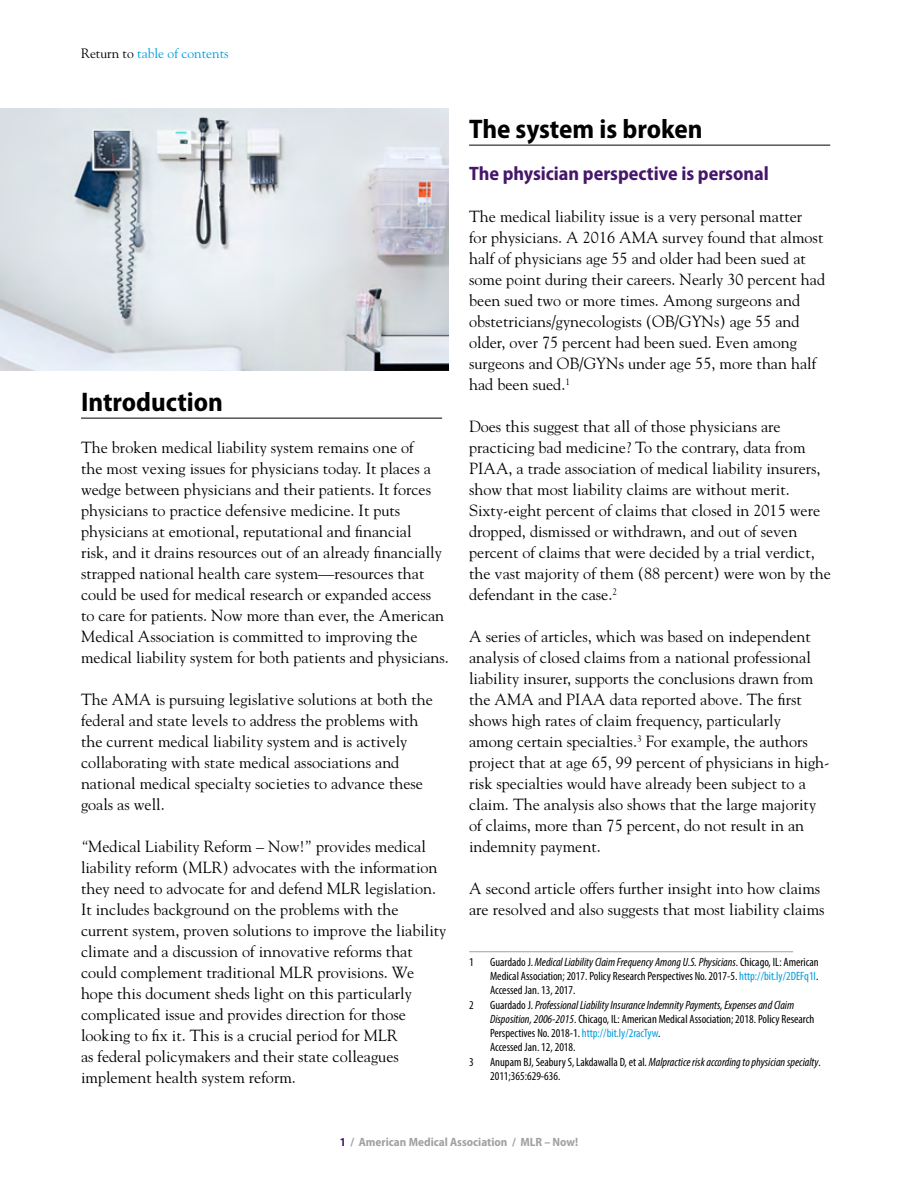
<style>
.page{position:relative;width:918px;height:1188px;background:#fff}
.page>*{position:absolute;margin:0;border:0;box-sizing:border-box;transform-origin:0 0}
.t1{font:700 semi-condensed 27px "Myriad Pro";color:#000}
.t2{font:700 semi-condensed 19.5px "Myriad Pro";color:#46166b}
.t3{font:16.2px/21px "Goudy Std";color:#000}
.t4{font:13.5px "Goudy Std";color:#009ddc}
.t5{font:condensed 12px/14.2px "Myriad Pro";color:#000}
.t6{font:700 semi-condensed 12px "Myriad Pro";color:#a1a1a4}
.s1{color:#000}
.s2{font-style:italic}
.s3{color:#009ddc}
.s4{color:#46166b}
</style>
<div class="page">
<hr style="left:81px;top:418px;width:361px;height:1px;background:#000">
<hr style="left:469px;top:145px;width:361px;height:1px;background:#000">
<hr style="left:469px;top:951px;width:324px;height:1px;background:#a1a1a4">
<img style="left:0;top:108px;width:449px;height:262px">
<p class="t4" style="left:81px;top:45px;width:149px"><span class="s1">Return to</span> table of contents</p>
<h1 class="t1" style="left:81px;top:385px;width:143px">Introduction</h1>
<p class="t3" style="left:81px;top:437px;width:369px">The broken medical liability system remains one of<br>the most vexing issues for physicians today. It places a wedge between physicians and their patients. It forces physicians to practice defensive medicine. It puts physicians at emotional, reputational and financial<br>risk, and it drains resources out of an already financially strapped national health care system—resources that could be used for medical research or expanded access<br>to care for patients. Now more than ever, the American Medical Association is committed to improving the medical liability system for both patients and physicians.</p>
<p class="t3" style="left:81px;top:689px;width:354px">The AMA is pursuing legislative solutions at both the federal and state levels to address the problems with the current medical liability system and is actively collaborating with state medical associations and national medical specialty societies to advance these goals as well.</p>
<p class="t3" style="left:81px;top:836px;width:367px"><span class="s2">“</span>Medical Liability Reform – Now!<span class="s2">”</span> provides medical liability reform (MLR) advocates with the information they need to advocate for and defend MLR legislation.<br>It includes background on the problems with the current system, proven solutions to improve the liability climate and a discussion of innovative reforms that could complement traditional MLR provisions. We hope this document sheds light on this particularly complicated issue and provides direction for those looking to fix it. This is a crucial period for MLR<br>as federal policymakers and their state colleagues implement health system reform.</p>
<h1 class="t1" style="left:469px;top:112px;width:235px">The system is broken</h1>
<p class="t2" style="left:469px;top:161px;width:301px">The physician perspective is personal</p>
<p class="t3" style="left:469px;top:206px;width:357px">The medical liability issue is a very personal matter<br>for physicians. A 2016 AMA survey found that almost half of physicians age 55 and older had been sued at some point during their careers. Nearly 30 percent had been sued two or more times. Among surgeons and obstetricians/gynecologists (OB/GYNs) age 55 and older, over 75 percent had been sued. Even among surgeons and OB/GYNs under age 55, more than half had been sued.<sup>1</sup></p>
<p class="t3" style="left:469px;top:416px;width:363px">Does this suggest that all of those physicians are practicing bad medicine? To the contrary, data from PIAA, a trade association of medical liability insurers, show that most liability claims are without merit.<br>Sixty-eight percent of claims that closed in 2015 were dropped, dismissed or withdrawn, and out of seven percent of claims that were decided by a trial verdict, the vast majority of them (88 percent) were won by the defendant in the case.<sup>2</sup></p>
<p class="t3" style="left:469px;top:626px;width:362px">A series of articles, which was based on independent analysis of closed claims from a national professional liability insurer, supports the conclusions drawn from the AMA and PIAA data reported above. The first shows high rates of claim frequency, particularly<br>among certain specialties.<sup>3</sup> For example, the authors project that at age 65, 99 percent of physicians in high&shy;risk specialties would have already been subject to a claim. The analysis also shows that the large majority of claims, more than 75 percent, do not result in an indemnity payment.</p>
<p class="t3" style="left:469px;top:878px;width:357px">A second article offers further insight into how claims are resolved and also suggests that most liability claims</p>
<p class="t5" style="left:469px;top:955px;width:6px">1</p>
<p class="t5" style="left:490px;top:955px;width:330px;text-align:justify">Guardado J. <span class="s2">Medical Liability Claim Frequency Among U.S. Physicians</span>. Chicago, IL: American Medical Association; 2017. Policy Research Perspectives No. 2017-5. <span class="s3">http://bit.ly/2DEFq1I</span>.<br>Accessed Jan. 13, 2017.</p>
<p class="t5" style="left:469px;top:998px;width:6px">2</p>
<p class="t5" style="left:490px;top:998px;width:326px">Guardado J. <span class="s2">Professional Liability Insurance Indemnity Payments, Expenses and Claim Disposition, 2006-2015</span>. Chicago, IL: American Medical Association; 2018. Policy Research Perspectives No. 2018-1. <span class="s3">http://bit.ly/2racTyw</span>.<br>Accessed Jan. 12, 2018.</p>
<p class="t5" style="left:469px;top:1054px;width:6px">3</p>
<p class="t5" style="left:490px;top:1054px;width:332px">Anupam BJ, Seabury S, Lakdawalla D, et al. <span class="s2">Malpractice risk according to physician specialty</span>.<br>2011;365:629-636.</p>
<p class="t6" style="left:340px;top:1134px;width:240px"><span class="s4">1</span> / American Medical Association / MLR – Now!</p>
</div>
